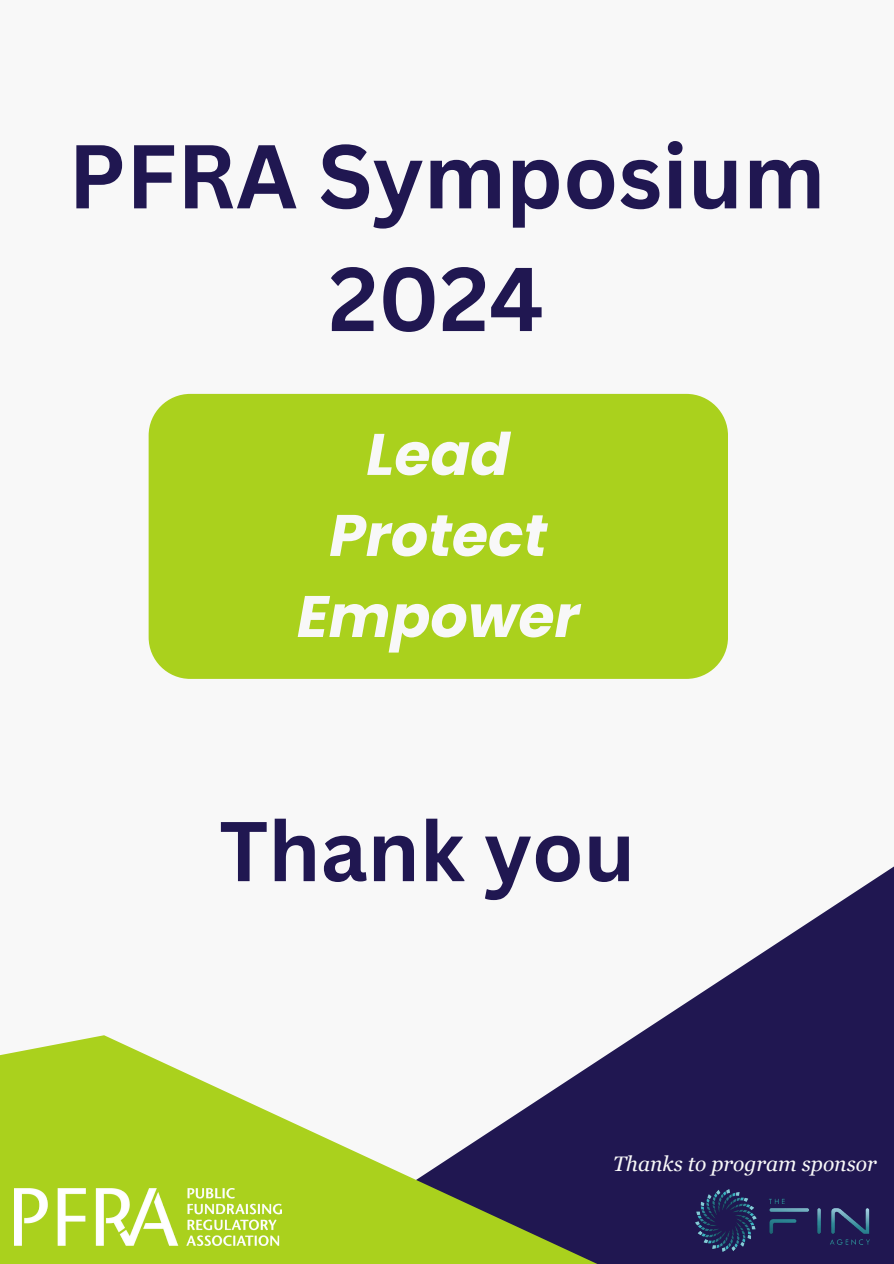
<style>
.page{position:relative;width:894px;height:1264px;background:#fff}
.page>*{position:absolute;margin:0;border:0;box-sizing:border-box;transform-origin:0 0}
.t1{font:700 88.35px/122.7px "Canva Sans";color:#201751;text-align:center}
.t2{font:700 82.8px "Canva Sans";color:#201751}
.t3{font:italic 700 58.5px/81px "Poppins";color:#f8f8f8;text-align:center}
.t4{font:italic 21px "Georgia Pro";color:#f8f8f8}
</style>
<div class="page">
<div style="left:0;top:0;width:893px;height:1263px;background:#f8f8f8"></div>
<svg style="left:614px;top:867px;width:279px;height:396px;fill:#201751"></svg>
<svg style="left:0;top:1035px;width:614px;height:228px;fill:#aad11d"></svg>
<img style="left:695px;top:1189px;width:174px;height:62px">
<img style="left:15px;top:1188px;width:267px;height:57px">
<div style="left:149px;top:394px;width:578px;height:285px;background:#aad11d;border-radius:42px"></div>
<h1 class="t1" style="left:68px;top:113px;width:758px">PFRA Symposium<br>2024</h1>
<p class="t3" style="left:297px;top:414px;width:284px">Lead<br>Protect<br>Empower</p>
<p class="t2" style="left:219px;top:792px;width:417px">Thank you</p>
<h1 class="t4" style="left:613px;top:1151px;width:265px">Thanks to program sponsor</h1>
</div>
